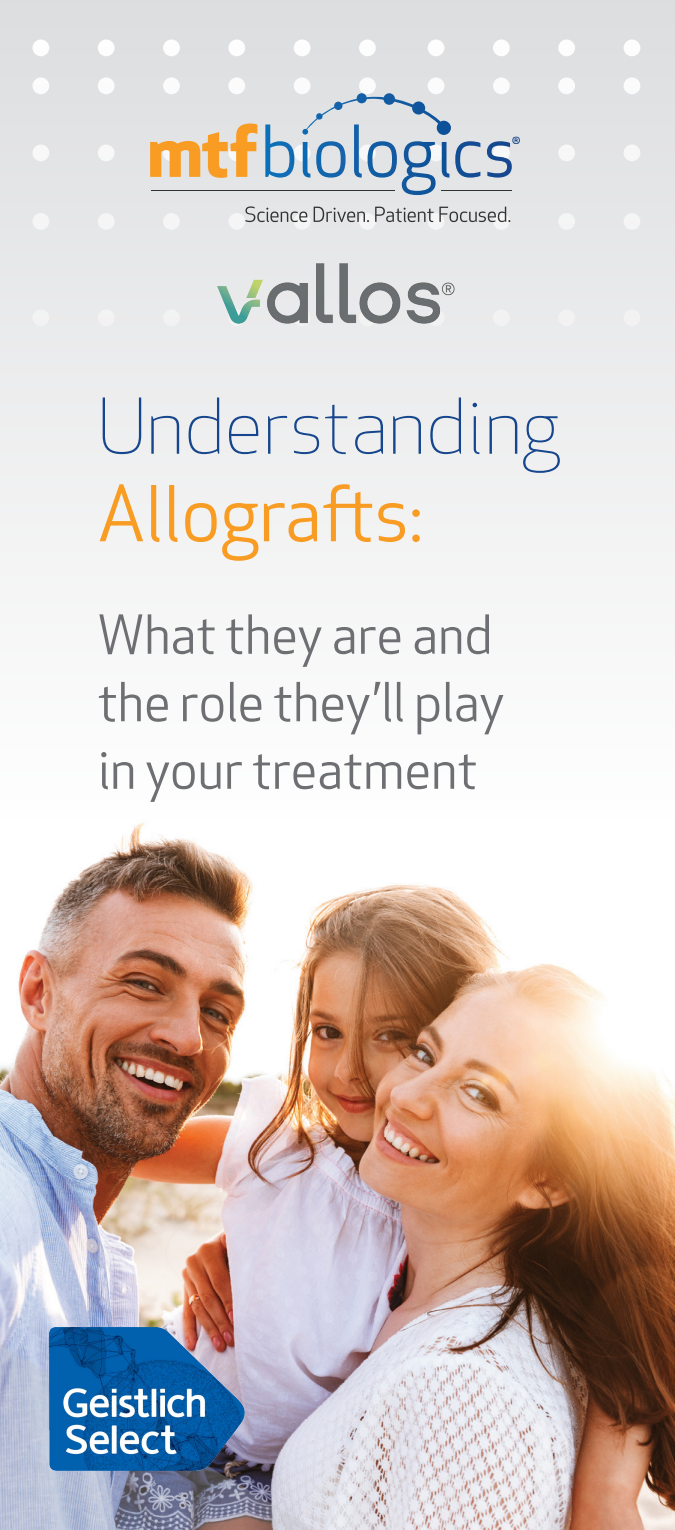
<style>
.page{position:relative;width:675px;height:1530px;background:#fff}
.page>*{position:absolute;margin:0;border:0;box-sizing:border-box;transform-origin:0 0}
.t1{font:300 75px "Apex New";color:#16468d}
.t2{font:75px "Apex New";color:#f89c23}
.t3{font:52.5px/67.5px "Apex New";color:#6e6f72}
</style>
<div class="page">
<img style="left:142px;top:822px;width:533px;height:708px">
<img style="left:0;top:823px;width:504px;height:707px">
<div style="left:0;top:0;width:675px;height:819px;background:linear-gradient(to bottom,#dcdddf,#fefefe)"></div>
<div style="left:624px;top:40px;width:16px;height:16px;background:#fff;border-radius:50%"></div>
<div style="left:493px;top:40px;width:17px;height:16px;background:#fff;border-radius:50%"></div>
<div style="left:428px;top:40px;width:16px;height:16px;background:#fff;border-radius:50%"></div>
<div style="left:558px;top:40px;width:17px;height:16px;background:#fff;border-radius:50%"></div>
<div style="left:294px;top:40px;width:17px;height:16px;background:#fff;border-radius:50%"></div>
<div style="left:228px;top:40px;width:17px;height:16px;background:#fff;border-radius:50%"></div>
<div style="left:359px;top:40px;width:17px;height:16px;background:#fff;border-radius:50%"></div>
<div style="left:98px;top:40px;width:17px;height:16px;background:#fff;border-radius:50%"></div>
<div style="left:32px;top:40px;width:17px;height:16px;background:#fff;border-radius:50%"></div>
<div style="left:163px;top:40px;width:17px;height:16px;background:#fff;border-radius:50%"></div>
<div style="left:624px;top:77px;width:16px;height:17px;background:#fff;border-radius:50%"></div>
<div style="left:493px;top:77px;width:17px;height:17px;background:#fff;border-radius:50%"></div>
<div style="left:428px;top:77px;width:16px;height:17px;background:#fff;border-radius:50%"></div>
<div style="left:558px;top:77px;width:17px;height:17px;background:#fff;border-radius:50%"></div>
<div style="left:294px;top:77px;width:17px;height:17px;background:#fff;border-radius:50%"></div>
<div style="left:228px;top:77px;width:17px;height:17px;background:#fff;border-radius:50%"></div>
<div style="left:359px;top:77px;width:17px;height:17px;background:#fff;border-radius:50%"></div>
<div style="left:98px;top:77px;width:17px;height:17px;background:#fff;border-radius:50%"></div>
<div style="left:32px;top:77px;width:17px;height:17px;background:#fff;border-radius:50%"></div>
<div style="left:163px;top:77px;width:17px;height:17px;background:#fff;border-radius:50%"></div>
<div style="left:624px;top:145px;width:16px;height:16px;background:#f7f7f8;border-radius:50%"></div>
<div style="left:558px;top:145px;width:17px;height:16px;background:#f7f7f8;border-radius:50%"></div>
<div style="left:294px;top:145px;width:17px;height:16px;background:#f7f8f8;border-radius:50%"></div>
<div style="left:98px;top:145px;width:17px;height:16px;background:#f8f8f8;border-radius:50%"></div>
<div style="left:32px;top:145px;width:17px;height:16px;background:#f8f8f8;border-radius:50%"></div>
<div style="left:624px;top:213px;width:16px;height:17px;background:#f4f5f5;border-radius:50%"></div>
<div style="left:493px;top:213px;width:17px;height:17px;background:#f4f5f5;border-radius:50%"></div>
<div style="left:428px;top:213px;width:16px;height:17px;background:#f5f5f5;border-radius:50%"></div>
<div style="left:558px;top:213px;width:17px;height:17px;background:#f4f5f5;border-radius:50%"></div>
<div style="left:294px;top:213px;width:17px;height:17px;background:#f5f5f5;border-radius:50%"></div>
<div style="left:228px;top:213px;width:17px;height:17px;background:#f5f5f6;border-radius:50%"></div>
<div style="left:359px;top:213px;width:17px;height:17px;background:#f5f5f5;border-radius:50%"></div>
<div style="left:98px;top:213px;width:17px;height:17px;background:#f5f5f6;border-radius:50%"></div>
<div style="left:32px;top:213px;width:17px;height:17px;background:#f5f5f6;border-radius:50%"></div>
<div style="left:163px;top:213px;width:17px;height:17px;background:#f5f5f6;border-radius:50%"></div>
<div style="left:624px;top:309px;width:16px;height:17px;background:#f2f2f3;border-radius:50%"></div>
<div style="left:493px;top:309px;width:17px;height:17px;background:#f2f2f3;border-radius:50%"></div>
<div style="left:428px;top:309px;width:16px;height:17px;background:#f2f2f3;border-radius:50%"></div>
<div style="left:558px;top:309px;width:17px;height:17px;background:#f2f2f3;border-radius:50%"></div>
<div style="left:294px;top:309px;width:17px;height:17px;background:#f1f1f2;border-radius:50%"></div>
<svg style="left:228px;top:309px;width:17px;height:17px"></svg>
<div style="left:359px;top:309px;width:17px;height:17px;background:#f2f2f3;border-radius:50%"></div>
<div style="left:98px;top:309px;width:17px;height:17px;background:#f2f2f3;border-radius:50%"></div>
<div style="left:32px;top:309px;width:17px;height:17px;background:#f2f3f3;border-radius:50%"></div>
<div style="left:163px;top:309px;width:17px;height:17px;background:#f2f2f3;border-radius:50%"></div>
<img style="left:0;top:252px;width:1px;height:490px">
<hr style="left:0;top:0;width:1px;height:252px;background:#6a7b8e">
<svg style="left:150px;top:124px;width:107px;height:54px;background:#edc188"></svg>
<svg style="left:265px;top:125px;width:29px;height:53px;background:#97bad4"></svg>
<svg style="left:455px;top:141px;width:25px;height:37px"></svg>
<svg style="left:245px;top:206px;width:62px;height:16px"></svg>
<svg style="left:314px;top:207px;width:55px;height:15px"></svg>
<svg style="left:375px;top:207px;width:135px;height:15px;background:#bcbcbd"></svg>
<hr style="left:151px;top:190px;width:244px;height:1px;background:#313232">
<hr style="left:441px;top:190px;width:71px;height:1px;background:#313232">
<svg style="left:437px;top:121px;width:14px;height:14px"></svg>
<svg style="left:302px;top:93px;width:147px;height:102px;background:#bbc9d7"></svg>
<svg style="left:412px;top:101px;width:13px;height:14px"></svg>
<svg style="left:487px;top:137px;width:33px;height:41px"></svg>
<img style="left:217px;top:263px;width:268px;height:60px">
<img style="left:49px;top:1327px;width:195px;height:144px">
<h1 class="t1" style="left:98px;top:380px;width:464px">Understanding</h1>
<h1 class="t2" style="left:98px;top:467px;width:327px">Allografts:</h1>
<p class="t3" style="left:98px;top:601px;width:408px">What they are and the role they’ll play in your treatment</p>
</div>
